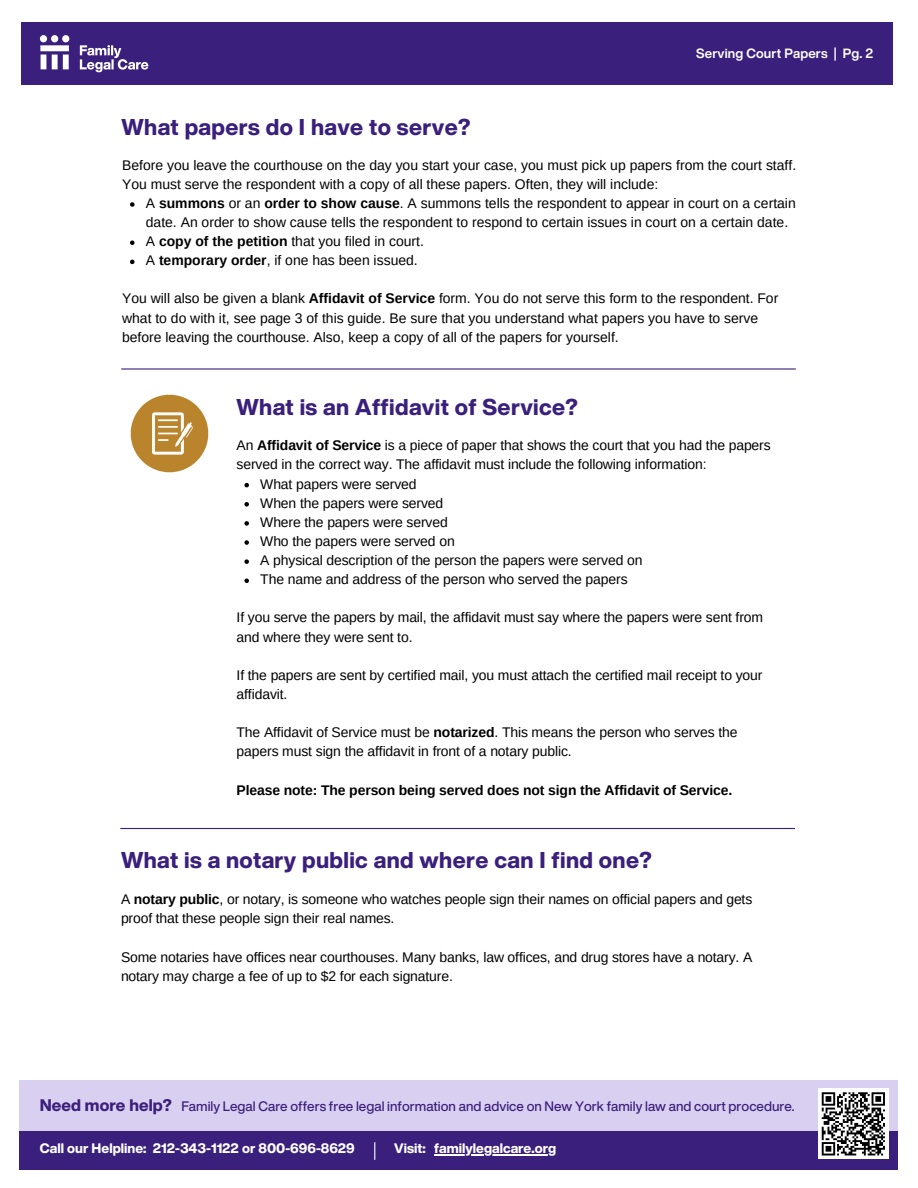
<style>
.page{position:relative;width:918px;height:1188px;background:#fff}
.page>*{position:absolute;margin:0;border:0;box-sizing:border-box;transform-origin:0 0}
.t1{font:800 22.5px "Helvetica Now Display";letter-spacing:.015em;color:#3a1f7c}
.t2{font:13.95px/19.2px "Arimo";letter-spacing:-.01em;color:#000}
.t3{font:700 13.95px "Arimo";letter-spacing:-.01em;color:#000}
.t4{font:500 13.5px "Helvetica Now Display";color:#3a1f7c}
.t5{font:800 13.5px "Helvetica Now Display";color:#fff}
.t6{font:700 13.2px "Helvetica Now Display";letter-spacing:.01em;color:#fff}
.s1{font-weight:700}
.s2{font-weight:800;font-size:16.5px}
</style>
<div class="page">
<div style="left:21px;top:22px;width:872px;height:63px;background:#3a1f7c"></div>
<svg style="left:40px;top:35px;width:108px;height:37px"></svg>
<hr style="left:122px;top:368px;width:673px;height:2px;background:#3a1f7c">
<svg style="left:130px;top:202px;width:5px;height:5px"></svg>
<svg style="left:130px;top:240px;width:5px;height:5px"></svg>
<svg style="left:130px;top:260px;width:5px;height:4px"></svg>
<div style="left:19px;top:1080px;width:879px;height:89px;background:#d9cff1"></div>
<div style="left:19px;top:1131px;width:879px;height:38px;background:#3a1f7c"></div>
<hr style="left:434px;top:1154px;width:122px;height:2px;background:#fff">
<svg style="left:374px;top:1143px;width:1px;height:16px"></svg>
<div style="left:818px;top:1088px;width:71px;height:71px;background:#fff"></div>
<svg style="left:821px;top:1092px;width:64px;height:64px"></svg>
<img style="left:130px;top:394px;width:79px;height:79px">
<svg style="left:244px;top:483px;width:5px;height:4px"></svg>
<svg style="left:244px;top:502px;width:5px;height:5px"></svg>
<svg style="left:244px;top:521px;width:5px;height:5px"></svg>
<svg style="left:244px;top:540px;width:5px;height:5px"></svg>
<svg style="left:244px;top:559px;width:5px;height:5px"></svg>
<svg style="left:244px;top:579px;width:5px;height:4px"></svg>
<hr style="left:121px;top:828px;width:674px;height:1px;background:#3a1f7c">
<h1 class="t1" style="left:122px;top:111px;width:350px">What papers do I have to serve?</h1>
<p class="t6" style="left:696px;top:44px;width:179px">Serving Court Papers | Pg. 2</p>
<p class="t2" style="left:122px;top:155px;width:676px">Before you leave the courthouse on the day you start your case, you must pick up papers from the court staff.<br>You must serve the respondent with a copy of all these papers. Often, they will include:</p>
<p class="t2" style="left:146px;top:193px;width:651px">A <span class="s1">summons</span> or an <span class="s1">order to show cause</span>. A summons tells the respondent to appear in court on a certain date. An order to show cause tells the respondent to respond to certain issues in court on a certain date.<br>A <span class="s1">copy of the petition</span> that you filed in court.<br>A <span class="s1">temporary order</span>, if one has been issued.</p>
<p class="t2" style="left:122px;top:289px;width:658px">You will also be given a blank <span class="s1">Affidavit of Service</span> form. You do not serve this form to the respondent. For what to do with it, see page 3 of this guide. Be sure that you understand what papers you have to serve before leaving the courthouse. Also, keep a copy of all of the papers for yourself.</p>
<h1 class="t1" style="left:237px;top:390px;width:343px">What is an Affidavit of Service?</h1>
<p class="t2" style="left:237px;top:436px;width:536px">An <span class="s1">Affidavit of Service</span> is a piece of paper that shows the court that you had the papers served in the correct way. The affidavit must include the following information:</p>
<p class="t2" style="left:260px;top:474px;width:384px">What papers were served<br>When the papers were served<br>Where the papers were served<br>Who the papers were served on<br>A physical description of the person the papers were served on The name and address of the person who served the papers</p>
<p class="t2" style="left:237px;top:608px;width:528px">If you serve the papers by mail, the affidavit must say where the papers were sent from and where they were sent to.</p>
<p class="t2" style="left:237px;top:665px;width:527px">If the papers are sent by certified mail, you must attach the certified mail receipt to your affidavit.</p>
<p class="t2" style="left:237px;top:723px;width:502px">The Affidavit of Service must be <span class="s1">notarized</span>. This means the person who serves the papers must sign the affidavit in front of a notary public.</p>
<p class="t3" style="left:237px;top:782px;width:497px">Please note: The person being served does not sign the Affidavit of Service.</p>
<h1 class="t1" style="left:121px;top:843px;width:532px">What is a notary public and where can I find one?</h1>
<p class="t2" style="left:121px;top:890px;width:633px">A <span class="s1">notary public</span>, or notary, is someone who watches people sign their names on official papers and gets proof that these people sign their real names.</p>
<p class="t2" style="left:121px;top:947px;width:633px">Some notaries have offices near courthouses. Many banks, law offices, and drug stores have a notary. A notary may charge a fee of up to $2 for each signature.</p>
<p class="t4" style="left:40px;top:1096px;width:756px"><span class="s2">Need more help?</span> Family Legal Care offers free legal information and advice on New York family law and court procedure.</p>
<p class="t5" style="left:394px;top:1138px;width:33px">Visit:</p>
<p class="t5" style="left:40px;top:1138px;width:317px">Call our Helpline: 212-343-1122 or 800-696-8629</p>
<p class="t5" style="left:434px;top:1138px;width:123px">familylegalcare.org</p>
</div>
